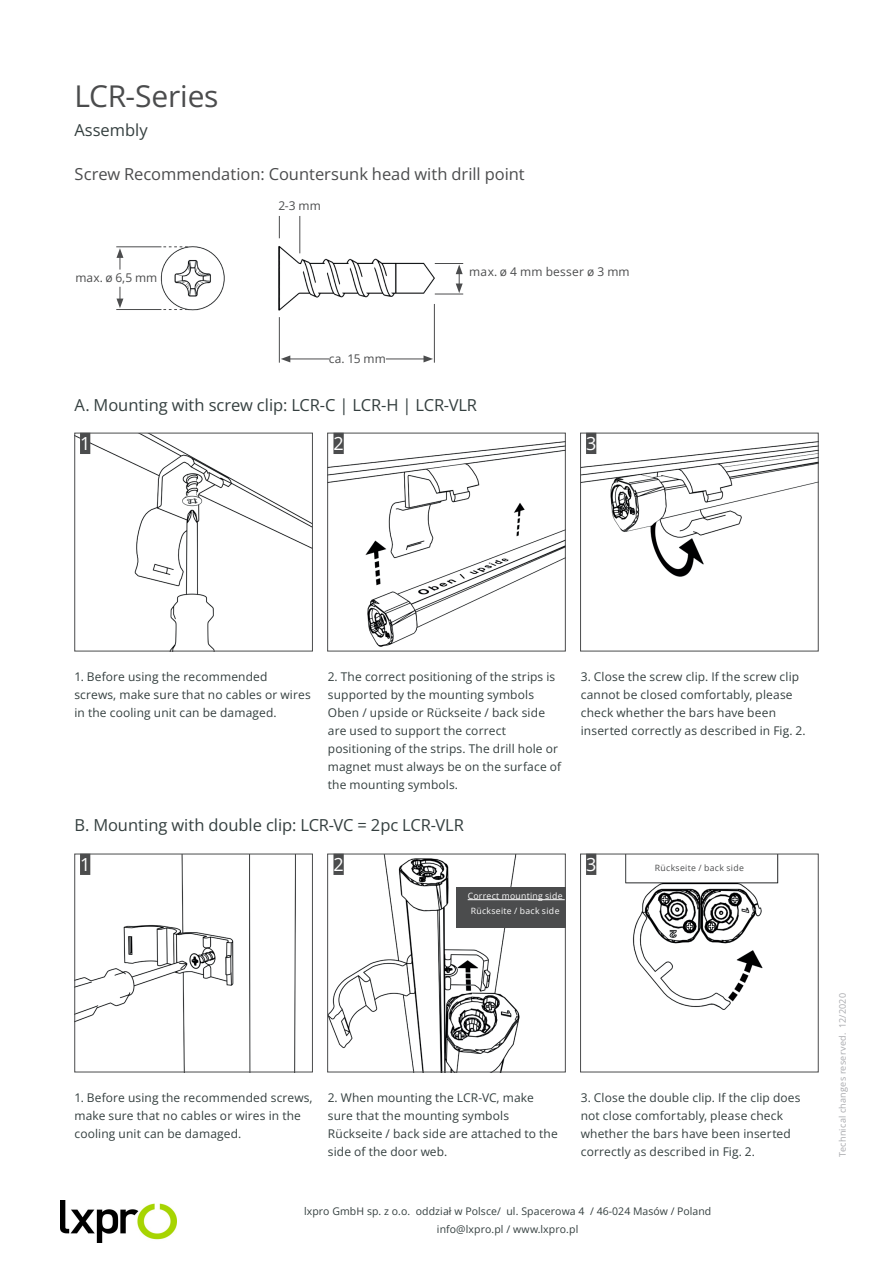
<style>
.page{position:relative;width:893px;height:1263px;background:#fff}
.page>*{position:absolute;margin:0;border:0;box-sizing:border-box;transform-origin:0 0}
.t1{font:30px "Open Sans";color:#4b4c4d}
.t2{font:18px "Open Sans";color:#fff}
.t3{font:16.5px "Open Sans";color:#343f3f}
.t4{font:16.5px "Open Sans";color:#4b4c4d}
.t5{font:12px/18px "Open Sans";color:#343f3f;text-align:justify}
.t6{font:12px "Open Sans";color:#4b4c4d}
.t7{font:10.5px "Open Sans";color:#343f3f}
.t8{font:9px "Open Sans";color:#a8a9ad}
.t9{font:8.7px/15.1px "Open Sans";color:#fff;text-align:center}
.t10{font:8.7px "Open Sans";color:#4b4c4d}
</style>
<div class="page">
<img style="left:76px;top:435px;width:235px;height:214px">
<div style="left:74px;top:433px;width:239px;height:218px;border:1px solid #4b4c4d"></div>
<img style="left:329px;top:441px;width:235px;height:206px">
<div style="left:327px;top:433px;width:239px;height:218px;border:1px solid #4b4c4d"></div>
<img style="left:582px;top:435px;width:235px;height:142px">
<div style="left:580px;top:433px;width:239px;height:218px;border:1px solid #4b4c4d"></div>
<div style="left:80px;top:433px;width:10px;height:21px;background:#4b4c4d"></div>
<div style="left:333px;top:433px;width:11px;height:21px;background:#4b4c4d"></div>
<div style="left:586px;top:433px;width:10px;height:21px;background:#4b4c4d"></div>
<img style="left:76px;top:856px;width:220px;height:214px">
<div style="left:74px;top:854px;width:239px;height:218px;border:1px solid #4b4c4d"></div>
<img style="left:329px;top:856px;width:191px;height:214px">
<div style="left:327px;top:854px;width:239px;height:218px;border:1px solid #4b4c4d"></div>
<img style="left:596px;top:856px;width:183px;height:154px">
<div style="left:580px;top:854px;width:239px;height:218px;border:1px solid #4b4c4d"></div>
<div style="left:80px;top:854px;width:10px;height:21px;background:#4b4c4d"></div>
<div style="left:333px;top:854px;width:11px;height:21px;background:#4b4c4d"></div>
<div style="left:586px;top:854px;width:10px;height:21px;background:#4b4c4d"></div>
<div style="left:456px;top:887px;width:110px;height:41px;background:#4b4c4d"></div>
<hr style="left:468px;top:899px;width:97px;height:1px;background:#fff">
<img style="left:278px;top:244px;width:157px;height:70px">
<hr style="left:288px;top:359px;width:138px;height:1px;background:#4b4c4d">
<svg style="left:281px;top:355px;width:9px;height:7px"></svg>
<svg style="left:423px;top:355px;width:10px;height:7px"></svg>
<hr style="left:279px;top:317px;width:1px;height:46px;background:#4b4c4d">
<hr style="left:434px;top:304px;width:1px;height:59px;background:#4b4c4d">
<div style="left:329px;top:350px;width:57px;height:17px;background:#fff"></div>
<hr style="left:299px;top:216px;width:1px;height:37px;background:#4b4c4d">
<svg style="left:279px;top:216px;width:1px;height:22px"></svg>
<svg style="left:435px;top:263px;width:28px;height:32px"></svg>
<hr style="left:120px;top:255px;width:1px;height:46px;background:#4b4c4d">
<svg style="left:116px;top:248px;width:7px;height:10px"></svg>
<svg style="left:116px;top:299px;width:7px;height:9px"></svg>
<div style="left:75px;top:270px;width:82px;height:17px;background:#fff"></div>
<img style="left:159px;top:246px;width:66px;height:65px">
<hr style="left:116px;top:246px;width:45px;height:1px;background:#4b4c4d">
<hr style="left:116px;top:309px;width:45px;height:1px;background:#4b4c4d">
<svg style="left:163px;top:246px;width:25px;height:1px"></svg>
<svg style="left:163px;top:309px;width:25px;height:1px"></svg>
<img style="left:61px;top:1201px;width:116px;height:41px">
<h1 class="t1" style="left:74px;top:81px;width:15px">LCR-SERIES</h1>
<h3 class="t3" style="left:74px;top:122px;width:11px">ASSEMBLY</h3>
<h3 class="t4" style="left:75px;top:166px;width:10px">SCREWRECOMMENDATION:COUNTERSUNKHEADWITHDRILLPOINT</h3>
<p class="t6" style="left:75px;top:272px;width:8px">MAX.Ø6,5MM</p>
<p class="t6" style="left:278px;top:200px;width:8px">2-3MM</p>
<p class="t6" style="left:329px;top:353px;width:8px">CA.15MM</p>
<p class="t6" style="left:469px;top:266px;width:8px">MAX.Ø4MM</p>
<p class="t6" style="left:546px;top:266px;width:8px">BESSERØ3MM</p>
<h3 class="t3" style="left:74px;top:397px;width:9px">A.MOUNTINGWITHSCREWCLIP:LCR-C|LCR-H|LCR-VLR</h3>
<h2 class="t2" style="left:80px;top:435px;width:6px">1</h2>
<h2 class="t2" style="left:333px;top:435px;width:10px">2</h2>
<h2 class="t2" style="left:586px;top:435px;width:10px">3</h2>
<p class="t5" style="left:74px;top:669px;width:8px">1.BEFOREUSINGTHERECOMMENDED SCREWS,MAKESURETHATNOCABLESORWIRES INTHECOOLINGUNITCANBEDAMAGED.</p>
<p class="t5" style="left:328px;top:669px;width:8px">2.THECORRECTPOSITIONINGOFTHESTRIPSIS SUPPORTEDBYTHEMOUNTINGSYMBOLS OBEN/UPSIDEORRÜCKSEITE/BACKSIDE AREUSEDTOSUPPORTTHECORRECT POSITIONINGOFTHESTRIPS.THEDRILLHOLEOR MAGNETMUSTALWAYSBEONTHESURFACEOF THEMOUNTINGSYMBOLS.</p>
<p class="t5" style="left:581px;top:669px;width:7px">3.CLOSETHESCREWCLIP.IFTHESCREWCLIP CANNOTBECLOSEDCOMFORTABLY,PLEASE CHECKWHETHERTHEBARSHAVEBEEN INSERTEDCORRECTLYASDESCRIBEDINFIG.2.</p>
<h3 class="t3" style="left:74px;top:817px;width:9px">B.MOUNTINGWITHDOUBLECLIP:LCR-VC=2PCLCR-VLR</h3>
<h2 class="t2" style="left:80px;top:855px;width:6px">1</h2>
<h2 class="t2" style="left:333px;top:855px;width:10px">2</h2>
<h2 class="t2" style="left:586px;top:855px;width:10px">3</h2>
<p class="t9" style="left:468px;top:889px;width:9px">CORRECTMOUNTINGSIDE<br>RÜCKSEITE/BACKSIDE</p>
<p class="t10" style="left:655px;top:864px;width:6px">RÜCKSEITE/BACKSIDE</p>
<p class="t5" style="left:74px;top:1090px;width:7px">1.BEFOREUSINGTHERECOMMENDEDSCREWS, MAKESURETHATNOCABLESORWIRESINTHE COOLINGUNITCANBEDAMAGED.</p>
<p class="t5" style="left:328px;top:1090px;width:8px">2.WHENMOUNTINGTHELCR-VC,MAKE SURETHATTHEMOUNTINGSYMBOLS RÜCKSEITE/BACKSIDEAREATTACHEDTOTHE SIDEOFTHEDOORWEB.</p>
<p class="t5" style="left:581px;top:1090px;width:7px">3.CLOSETHEDOUBLECLIP.IFTHECLIPDOES NOTCLOSECOMFORTABLY,PLEASECHECK WHETHERTHEBARSHAVEBEENINSERTED CORRECTLYASDESCRIBEDINFIG.2.</p>
<p class="t7" style="left:304px;top:1206px;width:6px">LXPRO</p>
<p class="t7" style="left:332px;top:1206px;width:9px">GMBH</p>
<p class="t7" style="left:367px;top:1206px;width:31px">SP. ZO.O.ODD</p>
<p class="t7" style="left:435px;top:1206px;width:36px">ZIAŁWPOLSCE/UL.</p>
<p class="t7" style="left:521px;top:1206px;width:7px">SPACEROWA</p>
<p class="t7" style="left:579px;top:1206px;width:6px">4/46-024</p>
<p class="t7" style="left:633px;top:1206px;width:33px">MASÓW/POLAND</p>
<p class="t7" style="left:437px;top:1224px;width:6px">INFO@LXPRO.PL/WWW.LXPRO.PL</p>
<p class="t8" style="left:838px;top:1157px;width:165px;rotate:-90deg">TECHNICALCHANGESRESERVED.12/2020</p>
</div>
